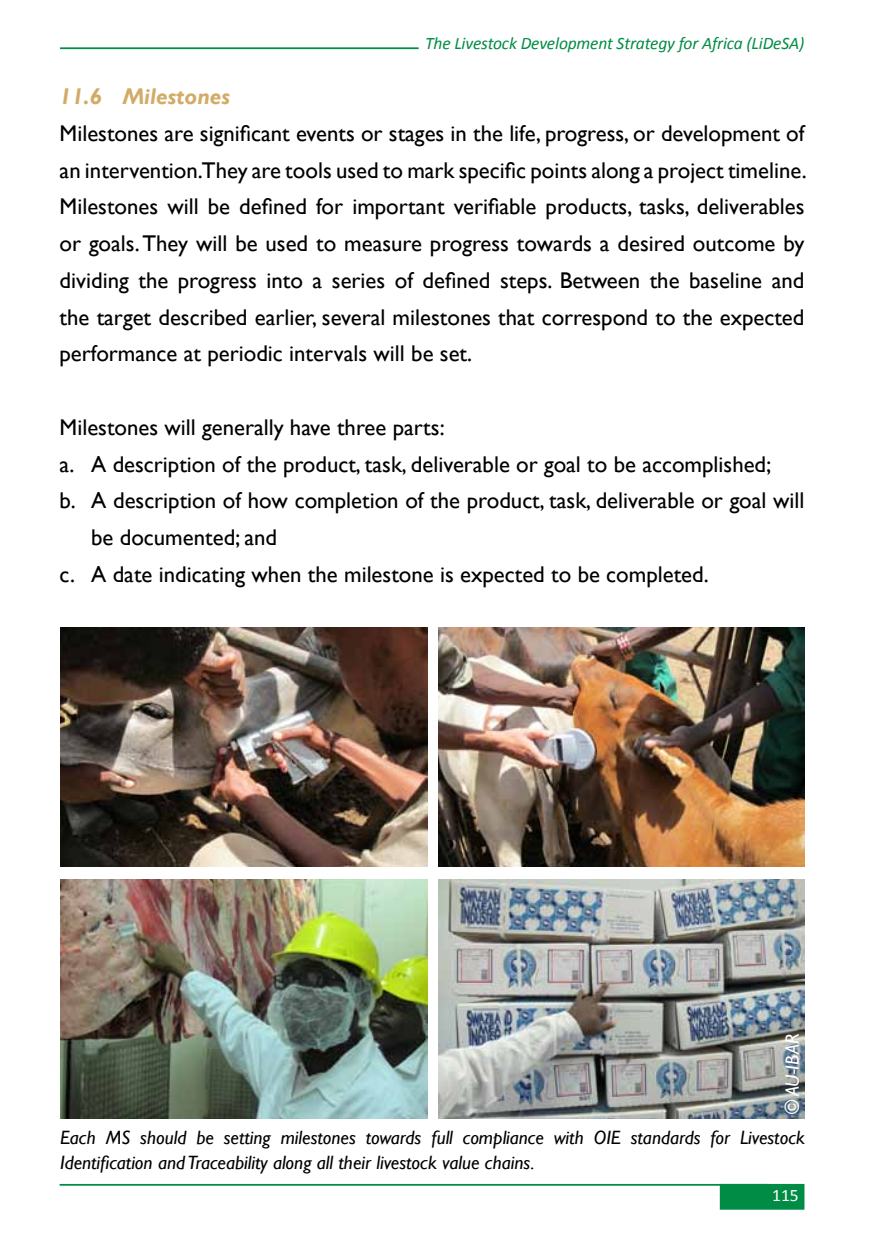
<style>
.page{position:relative;width:874px;height:1241px;background:#fff}
.page>*{position:absolute;margin:0;border:0;box-sizing:border-box;transform-origin:0 0}
.t1{font:22.75px/36.8px "Gill Sans";color:#000;text-align:justify}
.t2{font:italic 700 22.75px "Gill Sans";color:#d2ab67}
.t3{font:italic 19.25px/24.5px "Gill Sans";color:#000}
.t4{font:italic 19.25px "Gill Sans";color:#fff}
.t5{font:italic 17.5px "Calibri";letter-spacing:-.01em;color:#008c44}
.t6{font:17.5px "Calibri";color:#fff}
</style>
<div class="page">
<div style="left:719px;top:1183px;width:85px;height:26px;background:#008c44;border:2px solid #008c44"></div>
<hr style="left:60px;top:1183px;width:707px;height:2px;background:#008c44">
<hr style="left:60px;top:47px;width:358px;height:2px;background:#008c44">
<img style="left:60px;top:627px;width:367px;height:239px">
<img style="left:61px;top:879px;width:366px;height:239px">
<img style="left:438px;top:627px;width:366px;height:239px">
<img style="left:438px;top:879px;width:366px;height:239px">
<p class="t5" style="left:425px;top:31px;width:380px">The Livestock Development Strategy for Africa (LiDeSA)</p>
<p class="t2" style="left:60px;top:83px;width:172px">11.6 Milestones</p>
<p class="t1" style="left:60px;top:115px;width:748px">Milestones are significant events or stages in the life, progress, or development of an intervention.They are tools used to mark specific points along a project timeline.<br>Milestones will be defined for important verifiable products, tasks, deliverables or goals. They will be used to measure progress towards a desired outcome by dividing the progress into a series of defined steps. Between the baseline and the target described earlier, several milestones that correspond to the expected performance at periodic intervals will be set.</p>
<p class="t1" style="left:60px;top:409px;width:386px">Milestones will generally have three parts:</p>
<p class="t1" style="left:60px;top:446px;width:713px">a. A description of the product, task, deliverable or goal to be accomplished;</p>
<p class="t1" style="left:60px;top:483px;width:746px">b. A description of how completion of the product, task, deliverable or goal will</p>
<p class="t1" style="left:91px;top:519px;width:187px">be documented; and</p>
<p class="t1" style="left:60px;top:556px;width:650px">c. A date indicating when the milestone is expected to be completed.</p>
<p class="t4" style="left:780px;top:1113px;width:82px;rotate:-90deg">© AU-IBAR</p>
<p class="t3" style="left:60px;top:1125px;width:746px">Each MS should be setting milestones towards full compliance with OIE standards for Livestock<br>Identification and Traceability along all their livestock value chains.</p>
<p class="t6" style="left:771px;top:1183px;width:28px">115</p>
</div>
